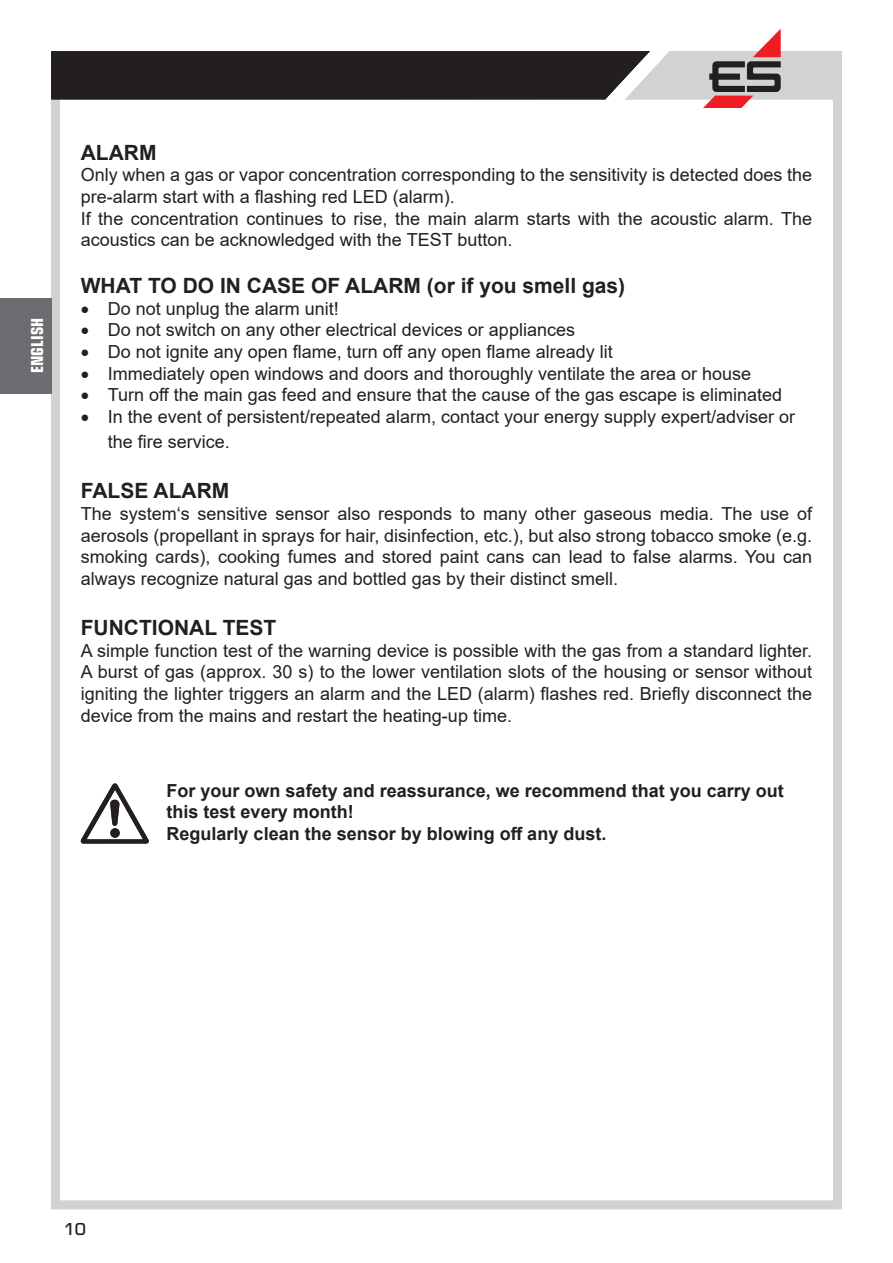
<style>
.page{position:relative;width:893px;height:1263px;background:#fff}
.page>*{position:absolute;margin:0;border:0;box-sizing:border-box;transform-origin:0 0}
.t1{font:700 21px "Arial";color:#231f20}
.t2{font:18px/21.6px "Arial";color:#231f20}
.t3{font:700 18px/21.6px "Arial";color:#231f20}
.t4{font:18px "Eurostile Con Hea";color:#fff}
.t5{font:500 18px "Eurostile";color:#231f20}
</style>
<div class="page">
<div style="left:51px;top:51px;width:791px;height:1158px;border:9px solid #d1d2d4"></div>
<svg style="left:51px;top:29px;width:791px;height:79px"></svg>
<div style="left:0;top:298px;width:51px;height:95px;background:#6c6d70"></div>
<svg style="left:81px;top:783px;width:68px;height:60px"></svg>
<p class="t4" style="left:24px;top:373px;width:56px;rotate:-90deg">ENGLISH</p>
<p class="t1" style="left:81px;top:138px;width:77px">ALARM</p>
<p class="t2" style="left:81px;top:164px;width:733px">Only when a gas or vapor concentration corresponding to the sensitivity is detected does the pre-alarm start with a flashing red LED (alarm).<br>If the concentration continues to rise, the main alarm starts with the acoustic alarm. The acoustics can be acknowledged with the TEST button.</p>
<p class="t1" style="left:81px;top:271px;width:546px">WHAT TO DO IN CASE OF ALARM (or if you smell gas)</p>
<p class="t2" style="left:81px;top:297px;width:260px">• Do not unplug the alarm unit!</p>
<p class="t2" style="left:81px;top:319px;width:496px">• Do not switch on any other electrical devices or appliances</p>
<p class="t2" style="left:81px;top:341px;width:533px">• Do not ignite any open flame, turn off any open flame already lit</p>
<p class="t2" style="left:81px;top:362px;width:672px">• Immediately open windows and doors and thoroughly ventilate the area or house</p>
<p class="t2" style="left:81px;top:384px;width:703px">• Turn off the main gas feed and ensure that the cause of the gas escape is eliminated</p>
<p class="t2" style="left:108px;top:404px;width:689px;line-height:25.2px;text-indent:-27px">• In the event of persistent/repeated alarm, contact your energy supply expert/adviser or the fire service.</p>
<p class="t1" style="left:81px;top:476px;width:150px">FALSE ALARM</p>
<p class="t2" style="left:81px;top:503px;width:733px;text-align:justify">The system‘s sensitive sensor also responds to many other gaseous media. The use of aerosols (propellant in sprays for hair, disinfection, etc.), but also strong tobacco smoke (e.g. smoking cards), cooking fumes and stored paint cans can lead to false alarms. You can always recognize natural gas and bottled gas by their distinct smell.</p>
<p class="t1" style="left:81px;top:613px;width:197px">FUNCTIONAL TEST</p>
<p class="t2" style="left:81px;top:639px;width:733px;text-align:justify">A simple function test of the warning device is possible with the gas from a standard lighter.<br>A burst of gas (approx. 30 s) to the lower ventilation slots of the housing or sensor without igniting the lighter triggers an alarm and the LED (alarm) flashes red. Briefly disconnect the device from the mains and restart the heating-up time.</p>
<p class="t3" style="left:167px;top:780px;width:619px">For your own safety and reassurance, we recommend that you carry out this test every month!<br>Regularly clean the sensor by blowing off any dust.</p>
<p class="t5" style="left:64px;top:1216px;width:24px">10</p>
</div>
